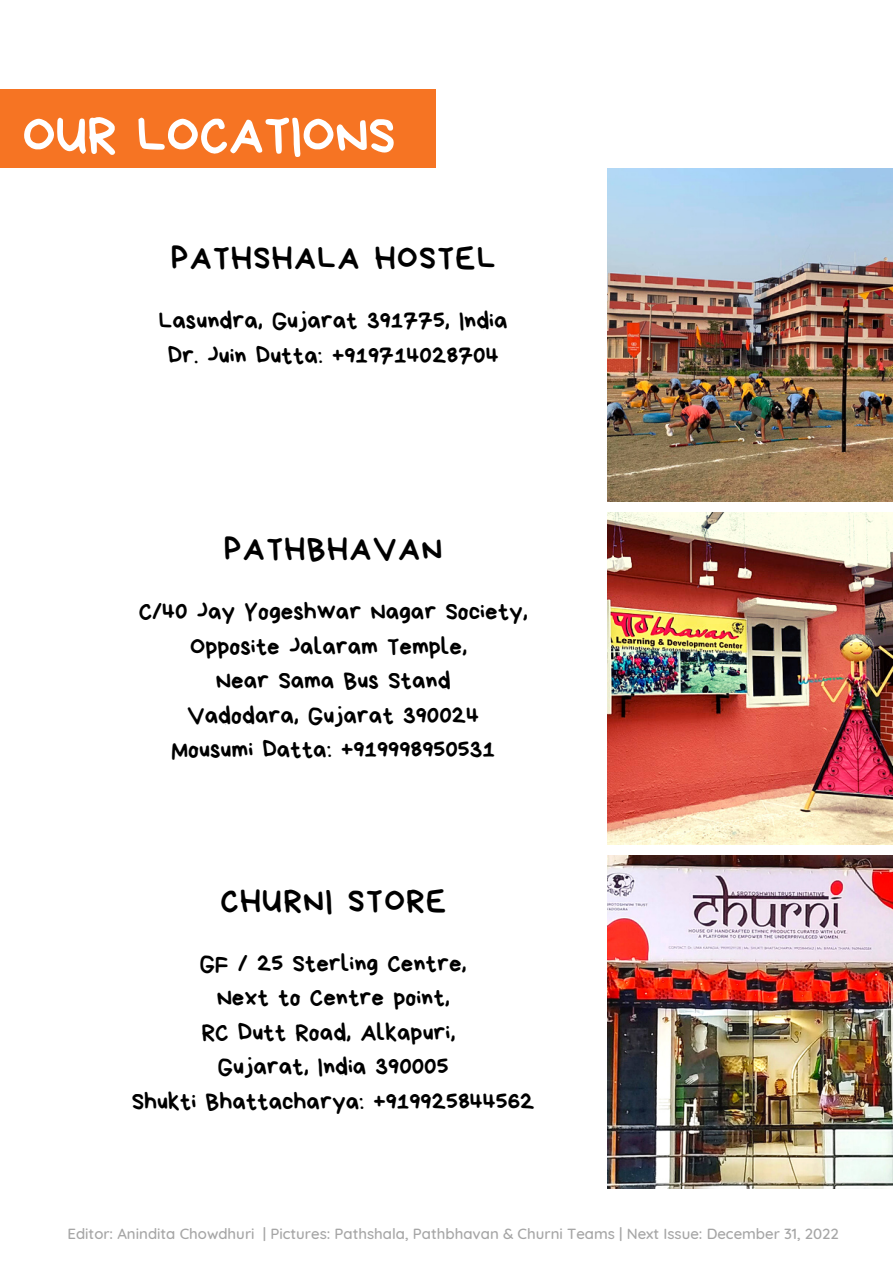
<style>
.page{position:relative;width:893px;height:1264px;background:#fff}
.page>*{position:absolute;margin:0;border:0;box-sizing:border-box;transform-origin:0 0}
.t1{font:54px "Bryndan Write";color:#fff}
.t2{font:33.6px "Bryndan Write";letter-spacing:.045em;color:#000}
.t3{font:24.75px/34.5px "Bryndan Write";color:#000;text-align:center}
.t4{font:500 15px "Quicksand";color:#a6a6a6}
</style>
<div class="page">
<div style="left:0;top:89px;width:435px;height:88px;background:#f67423"></div>
<img style="left:607px;top:855px;width:285px;height:332px">
<img style="left:607px;top:512px;width:285px;height:332px">
<div style="left:0;top:168px;width:596px;height:1020px;background:#fff"></div>
<img style="left:607px;top:168px;width:285px;height:333px">
<p class="t1" style="left:23px;top:108px;width:374px">OUR LOCATIONS</p>
<p class="t2" style="left:171px;top:241px;width:326px">PATHSHALA HOSTEL</p>
<p class="t3" style="left:159px;top:303px;width:350px">Lasundra, Gujarat 391775, India</p>
<p class="t3" style="left:168px;top:338px;width:332px">Dr. Juin Dutta: +919714028704</p>
<p class="t2" style="left:224px;top:532px;width:219px">PATHBHAVAN</p>
<p class="t3" style="left:139px;top:594px;width:390px">C/40 Jay Yogeshwar Nagar Society,<br>Opposite Jalaram Temple,</p>
<p class="t3" style="left:216px;top:663px;width:236px">Near Sama Bus Stand</p>
<p class="t3" style="left:187px;top:698px;width:293px">Vadodara, Gujarat 390024</p>
<p class="t3" style="left:171px;top:732px;width:325px">Mousumi Datta: +919998950531</p>
<p class="t2" style="left:220px;top:883px;width:227px">CHURNI STORE</p>
<p class="t3" style="left:200px;top:946px;width:268px">GF / 25 Sterling Centre,</p>
<p class="t3" style="left:217px;top:980px;width:235px">Next to Centre point,</p>
<p class="t3" style="left:202px;top:1014px;width:255px">RC Dutt Road, Alkapuri,</p>
<p class="t3" style="left:218px;top:1049px;width:232px">Gujarat, India 390005</p>
<p class="t3" style="left:132px;top:1083px;width:404px">Shukti Bhattacharya: +919925844562</p>
<p class="t4" style="left:67px;top:1223px;width:772px">Editor: Anindita Chowdhuri | Pictures: Pathshala, Pathbhavan &amp; Churni Teams | Next Issue: December 31, 2022</p>
</div>
